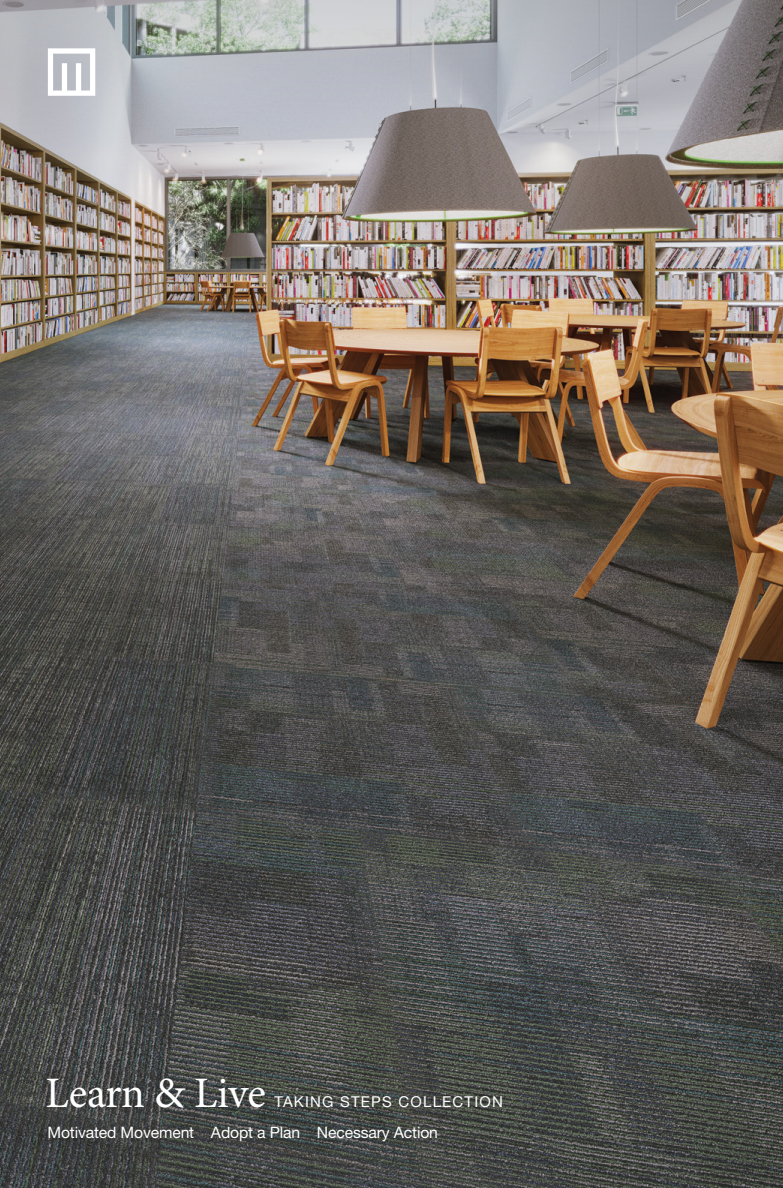
<style>
.page{position:relative;width:783px;height:1188px;background:#fff}
.page>*{position:absolute;margin:0;border:0;box-sizing:border-box;transform-origin:0 0}
.t1{font:43.5px "Minion Pro";letter-spacing:-.005em;color:#fff}
.t2{font:15.75px "Helvetica Neue LT Std";letter-spacing:-.01em;color:#fff}
.t3{font:15px "Helvetica Neue LT Std";letter-spacing:.08em;color:#fff}
</style>
<div class="page">
<img style="left:0;top:360px;width:783px;height:417px">
<img style="left:0;top:0;width:783px;height:360px">
<svg style="left:0;top:777px;width:783px;height:411px;background:#494b49"></svg>
<div style="left:39px;top:1070px;width:471px;height:79px;background:#000;opacity:.2"></div>
<svg style="left:48px;top:48px;width:47px;height:48px"></svg>
<h1 class="t1" style="left:45px;top:1067px;width:222px">Learn &amp; Live</h1>
<p class="t3" style="left:275px;top:1093px;width:230px">TAKING STEPS COLLECTION</p>
<p class="t2" style="left:48px;top:1123px;width:392px">Motivated Movement Adopt a Plan Necessary Action</p>
</div>
